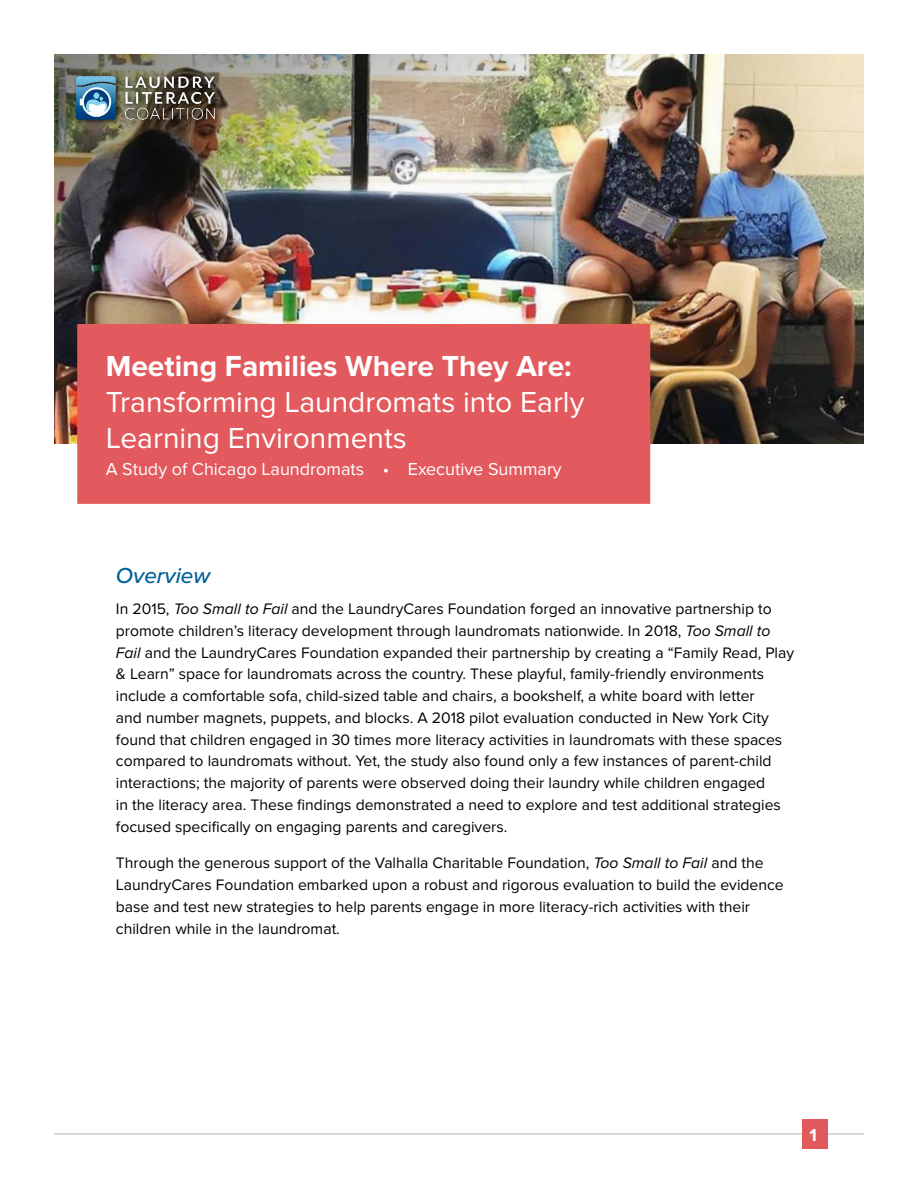
<style>
.page{position:relative;width:918px;height:1188px;background:#fff}
.page>*{position:absolute;margin:0;border:0;box-sizing:border-box;transform-origin:0 0}
.t1{font:30px/36px "Proxima Nova";color:#fff}
.t2{font:700 30px "Proxima Nova";color:#fff}
.t3{font:italic 500 22.5px "Proxima Nova";color:#006198}
.t4{font:18px "Proxima Nova";color:#fff}
.t5{font:700 18px "Proxima Nova";color:#fff}
.t6{font:15.75px/21.8px "Proxima Nova";color:#000}
.s1{font-style:italic}
</style>
<div class="page">
<img style="left:54px;top:54px;width:810px;height:390px">
<hr style="left:54px;top:1133px;width:810px;height:2px;background:#cdcccb">
<div style="left:802px;top:1119px;width:26px;height:30px;background:#e25a5e"></div>
<img style="left:54px;top:54px;width:665px;height:304px">
<div style="left:73px;top:73px;width:148px;height:53px;background:#000;opacity:.75"></div>
<img style="left:73px;top:73px;width:147px;height:49px">
<div style="left:78px;top:325px;width:572px;height:178px;background:#e25a5e"></div>
<div style="left:77px;top:324px;width:573px;height:180px;border:2px solid #e25c55"></div>
<h1 class="t2" style="left:106px;top:349px;width:468px">Meeting Families Where They Are:</h1>
<h1 class="t1" style="left:106px;top:385px;width:480px">Transforming Laundromats into Early<br>Learning Environments</h1>
<p class="t4" style="left:106px;top:459px;width:458px">A Study of Chicago Laundromats • Executive Summary</p>
<h2 class="t3" style="left:116px;top:563px;width:96px">Overview</h2>
<p class="t6" style="left:116px;top:598px;width:680px">In 2015, <span class="s1">Too Small to Fail</span> and the LaundryCares Foundation forged an innovative partnership to promote children’s literacy development through laundromats nationwide. In 2018, <span class="s1">Too Small to Fail</span> and the LaundryCares Foundation expanded their partnership by creating a “Family Read, Play &amp; Learn” space for laundromats across the country. These playful, family-friendly environments include a comfortable sofa, child-sized table and chairs, a bookshelf, a white board with letter<br>and number magnets, puppets, and blocks. A 2018 pilot evaluation conducted in New York City found that children engaged in 30 times more literacy activities in laundromats with these spaces compared to laundromats without. Yet, the study also found only a few instances of parent-child interactions; the majority of parents were observed doing their laundry while children engaged<br>in the literacy area. These findings demonstrated a need to explore and test additional strategies focused specifically on engaging parents and caregivers.</p>
<p class="t6" style="left:116px;top:852px;width:669px">Through the generous support of the Valhalla Charitable Foundation, <span class="s1">Too Small to Fail</span> and the LaundryCares Foundation embarked upon a robust and rigorous evaluation to build the evidence base and test new strategies to help parents engage in more literacy-rich activities with their children while in the laundromat.</p>
<p class="t5" style="left:810px;top:1125px;width:9px">1</p>
</div>
